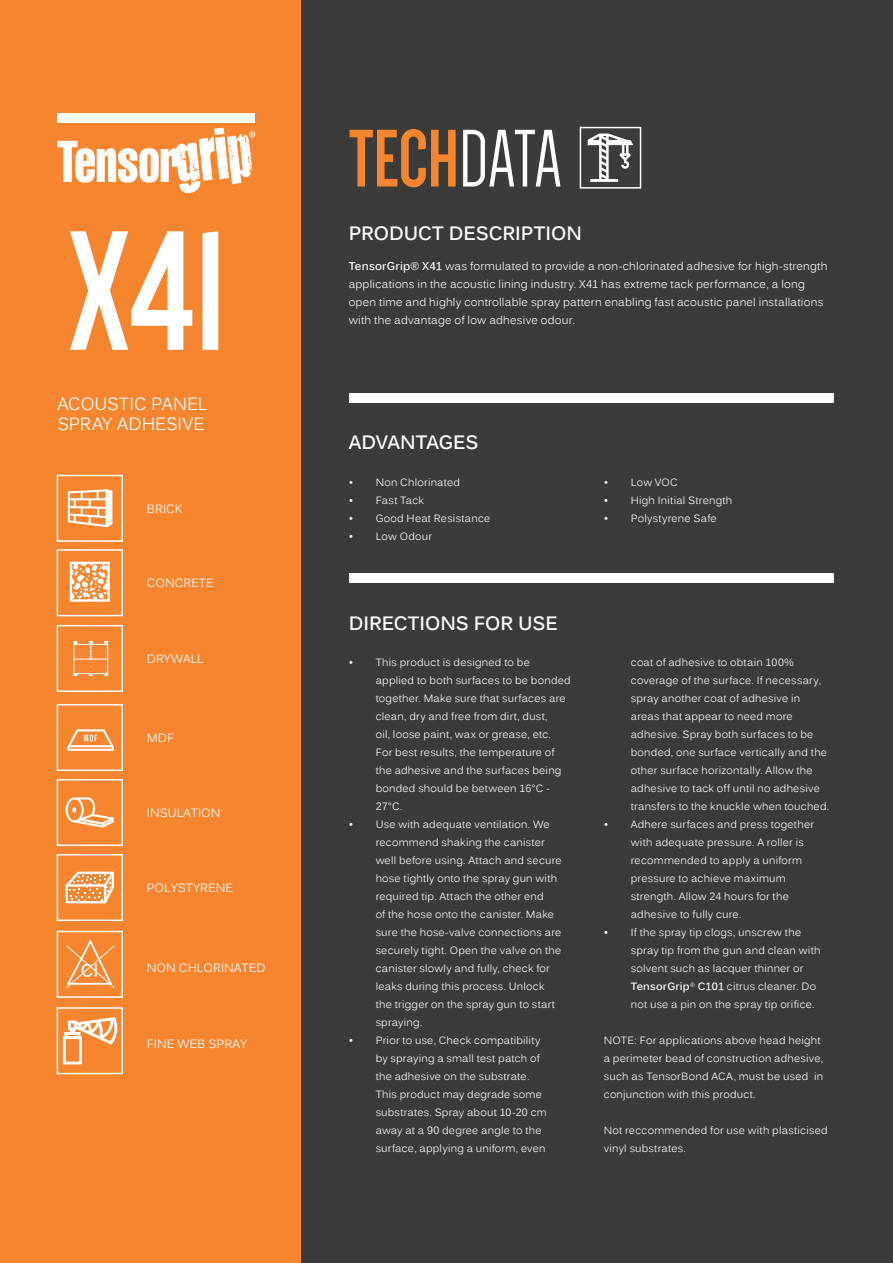
<style>
.page{position:relative;width:893px;height:1263px;background:#fff}
.page>*{position:absolute;margin:0;border:0;box-sizing:border-box;transform-origin:0 0}
.t1{font:700 175.5px "Dense";color:#fff}
.t2{font:700 84px "Dense";color:#f5862f}
.t3{font:700 19.2px "Kalinga";color:#fff}
.t4{font:17.7px "Kalinga";color:#fff}
.t5{font:12px "Kalinga";color:#fff}
.t6{font:11.25px/18px "Kalinga";letter-spacing:.02em;color:#fff}
.t7{font:10.5px/18px "Kalinga";letter-spacing:.02em;color:#fff}
.s1{font-weight:400;color:#fff}
.s2{font-weight:700}
</style>
<div class="page">
<div style="left:0;top:0;width:302px;height:1263px;background:#f5862f"></div>
<div style="left:302px;top:0;width:591px;height:1263px;background:#3b3b3a"></div>
<div style="left:57px;top:113px;width:198px;height:9px;background:#fff"></div>
<svg style="left:57px;top:128px;width:198px;height:66px"></svg>
<svg style="left:63px;top:1017px;width:55px;height:47px"></svg>
<div style="left:57px;top:931px;width:66px;height:67px;border:2px solid #fff"></div>
<div style="left:580px;top:127px;width:61px;height:62px;border:2px solid #fff"></div>
<div style="left:349px;top:393px;width:484px;height:10px;background:#fff"></div>
<div style="left:349px;top:573px;width:484px;height:10px;background:#fff"></div>
<div style="left:57px;top:779px;width:66px;height:67px;border:2px solid #fff"></div>
<div style="left:57px;top:854px;width:66px;height:67px;border:2px solid #fff"></div>
<div style="left:57px;top:704px;width:66px;height:67px;border:2px solid #fff"></div>
<svg style="left:66px;top:797px;width:48px;height:31px"></svg>
<svg style="left:66px;top:872px;width:48px;height:31px"></svg>
<svg style="left:73px;top:641px;width:35px;height:35px"></svg>
<svg style="left:67px;top:729px;width:47px;height:22px"></svg>
<svg style="left:70px;top:562px;width:40px;height:40px"></svg>
<svg style="left:68px;top:489px;width:44px;height:38px"></svg>
<div style="left:57px;top:625px;width:66px;height:67px;border:2px solid #fff"></div>
<div style="left:57px;top:549px;width:66px;height:67px;border:2px solid #fff"></div>
<div style="left:57px;top:475px;width:66px;height:67px;border:2px solid #fff"></div>
<div style="left:57px;top:1007px;width:66px;height:67px;border:2px solid #fff"></div>
<svg style="left:66px;top:939px;width:49px;height:49px"></svg>
<svg style="left:588px;top:134px;width:45px;height:48px"></svg>
<p class="t1" style="left:69px;top:206px;width:158px">X41</p>
<p class="t4" style="left:57px;top:392px;width:151px">ACOUSTIC PANEL</p>
<p class="t4" style="left:57px;top:412px;width:148px">SPRAY ADHESIVE</p>
<p class="t5" style="left:147px;top:501px;width:37px">BRICK</p>
<p class="t5" style="left:147px;top:575px;width:68px">CONCRETE</p>
<p class="t5" style="left:147px;top:651px;width:59px">DRYWALL</p>
<p class="t5" style="left:147px;top:730px;width:29px">MDF</p>
<p class="t5" style="left:147px;top:805px;width:75px">INSULATION</p>
<p class="t5" style="left:147px;top:880px;width:88px">POLYSTYRENE</p>
<p class="t5" style="left:147px;top:960px;width:120px">NON CHLORINATED</p>
<p class="t5" style="left:147px;top:1036px;width:102px">FINE WEB SPRAY</p>
<p class="t2" style="left:349px;top:118px;width:214px">TECH<span class="s1">DATA</span></p>
<p class="t3" style="left:349px;top:221px;width:235px">PRODUCT DESCRIPTION</p>
<p class="t6" style="left:349px;top:258px;width:480px"><span class="s2">TensorGrip® X41</span> was formulated to provide a non-chlorinated adhesive for high-strength applications in the acoustic lining industry. X41 has extreme tack performance, a long open time and highly controllable spray pattern enabling fast acoustic panel installations with the advantage of low adhesive odour.</p>
<p class="t3" style="left:349px;top:429px;width:131px">ADVANTAGES</p>
<p class="t7" style="left:349px;top:474px;width:113px">• Non Chlorinated</p>
<p class="t7" style="left:349px;top:492px;width:77px">• Fast Tack</p>
<p class="t7" style="left:349px;top:510px;width:143px">• Good Heat Resistance</p>
<p class="t7" style="left:349px;top:528px;width:85px">• Low Odour</p>
<p class="t3" style="left:349px;top:611px;width:211px">DIRECTIONS FOR USE</p>
<p class="t7" style="left:376px;top:654px;width:197px;text-indent:-27px">• This product is designed to be applied to both surfaces to be bonded together. Make sure that surfaces are clean, dry and free from dirt, dust,<br>oil, loose paint, wax or grease, etc.<br>For best results, the temperature of the adhesive and the surfaces being bonded should be between 16°C -<br>27°C.</p>
<p class="t7" style="left:376px;top:816px;width:187px;text-indent:-27px">• Use with adequate ventilation. We recommend shaking the canister well before using. Attach and secure hose tightly onto the spray gun with required tip. Attach the other end<br>of the hose onto the canister. Make sure the hose-valve connections are securely tight. Open the valve on the canister slowly and fully, check for leaks during this process. Unlock the trigger on the spray gun to start spraying.</p>
<p class="t7" style="left:376px;top:1032px;width:173px;text-indent:-27px">• Prior to use, Check compatibility by spraying a small test patch of the adhesive on the substrate.<br>This product may degrade some substrates. Spray about 10-20 cm away at a 90 degree angle to the surface, applying a uniform, even</p>
<p class="t7" style="left:604px;top:474px;width:76px">• Low VOC</p>
<p class="t7" style="left:604px;top:492px;width:130px">• High Initial Strength</p>
<p class="t7" style="left:604px;top:510px;width:114px">• Polystyrene Safe</p>
<p class="t7" style="left:631px;top:654px;width:200px">coat of adhesive to obtain 100% coverage of the surface. If necessary, spray another coat of adhesive in areas that appear to need more adhesive. Spray both surfaces to be bonded, one surface vertically and the other surface horizontally. Allow the adhesive to tack off until no adhesive transfers to the knuckle when touched.</p>
<p class="t7" style="left:631px;top:816px;width:185px;text-indent:-27px">• Adhere surfaces and press together with adequate pressure. A roller is recommended to apply a uniform pressure to achieve maximum strength. Allow 24 hours for the adhesive to fully cure.</p>
<p class="t7" style="left:631px;top:924px;width:191px;text-indent:-27px">• If the spray tip clogs, unscrew the spray tip from the gun and clean with solvent such as lacquer thinner or <span class="s2">TensorGrip</span><sup>®</sup> <span class="s2">C101</span> citrus cleaner. Do not use a pin on the spray tip orifice.</p>
<p class="t7" style="left:604px;top:1032px;width:221px">NOTE: For applications above head height a perimeter bead of construction adhesive, such as TensorBond ACA, must be used in conjunction with this product.</p>
<p class="t7" style="left:604px;top:1122px;width:225px">Not reccommended for use with plasticised vinyl substrates.</p>
</div>
